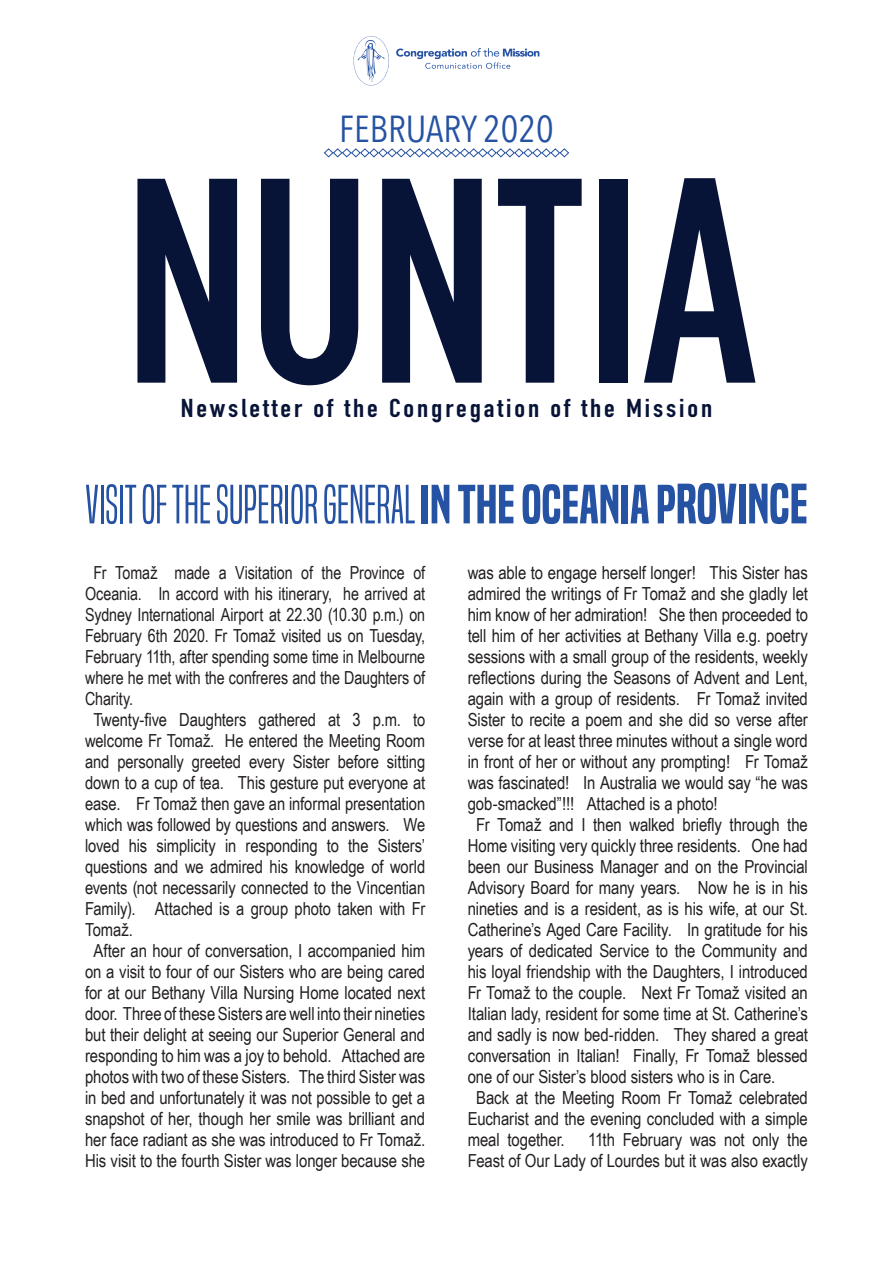
<style>
.page{position:relative;width:893px;height:1263px;background:#fff}
.page>*{position:absolute;margin:0;border:0;box-sizing:border-box;transform-origin:0 0}
.t1{font:51px "Built Titling Lt";color:#2552a2}
.t2{font:37.5px "Avenir Next Condensed";color:#2552a2}
.t3{font:700 25.5px "DIN Condensed";letter-spacing:.1em;color:#071337;scale:1.13 1}
.t4{font:18px/21px "Arial Narrow";letter-spacing:-.005em;color:#231f20;text-align:right}
.s1{font-family:"Built Titling Sb"}
.s2{font-family:"Built Titling Sb";font-size:52.5px}
</style>
<div class="page">
<svg style="left:323px;top:148px;width:247px;height:10px"></svg>
<svg style="left:137px;top:179px;width:100px;height:204px"></svg>
<svg style="left:261px;top:179px;width:97px;height:206px"></svg>
<svg style="left:382px;top:179px;width:100px;height:204px"></svg>
<svg style="left:498px;top:179px;width:84px;height:204px"></svg>
<div style="left:599px;top:179px;width:29px;height:204px;background:#071337"></div>
<svg style="left:644px;top:178px;width:111px;height:205px"></svg>
<svg style="left:396px;top:48px;width:143px;height:21px"></svg>
<svg style="left:353px;top:36px;width:36px;height:50px"></svg>
<h2 class="t2" style="left:339px;top:97px;width:216px">FEBRUARY 2020</h2>
<h3 class="t3" style="left:181px;top:391px;width:472px">Newsletter of the Congregation of the Mission</h3>
<h1 class="t1" style="left:85px;top:474px;width:724px">VISIT OF THE SUPERIOR GENERAL <span class="s1">IN THE OCEANIA P</span><span class="s2">ROVINCE</span></h1>
<p class="t4" style="left:94px;top:561px;width:333px">Fr Tomaž made a Visitation of the Province of</p>
<p class="t4" style="left:85px;top:582px;width:342px">Oceania. In accord with his itinerary, he arrived at</p>
<p class="t4" style="left:85px;top:604px;width:342px">Sydney International Airport at 22.30 (10.30 p.m.) on</p>
<p class="t4" style="left:85px;top:625px;width:342px">February 6th 2020. Fr Tomaž visited us on Tuesday,</p>
<p class="t4" style="left:85px;top:646px;width:342px">February 11th, after spending some time in Melbourne</p>
<p class="t4" style="left:85px;top:667px;width:342px">where he met with the confreres and the Daughters of</p>
<p class="t4" style="left:85px;top:688px;width:50px">Charity.</p>
<p class="t4" style="left:94px;top:708px;width:333px">Twenty-five Daughters gathered at 3 p.m. to</p>
<p class="t4" style="left:85px;top:729px;width:342px">welcome Fr Tomaž. He entered the Meeting Room</p>
<p class="t4" style="left:85px;top:751px;width:342px">and personally greeted every Sister before sitting</p>
<p class="t4" style="left:85px;top:772px;width:342px">down to a cup of tea. This gesture put everyone at</p>
<p class="t4" style="left:85px;top:793px;width:342px">ease. Fr Tomaž then gave an informal presentation</p>
<p class="t4" style="left:85px;top:814px;width:342px">which was followed by questions and answers. We</p>
<p class="t4" style="left:85px;top:835px;width:342px">loved his simplicity in responding to the Sisters’</p>
<p class="t4" style="left:85px;top:856px;width:342px">questions and we admired his knowledge of world</p>
<p class="t4" style="left:85px;top:877px;width:342px">events (not necessarily connected to the Vincentian</p>
<p class="t4" style="left:85px;top:898px;width:342px">Family). Attached is a group photo taken with Fr</p>
<p class="t4" style="left:85px;top:919px;width:49px">Tomaž.</p>
<p class="t4" style="left:94px;top:939px;width:333px">After an hour of conversation, I accompanied him</p>
<p class="t4" style="left:85px;top:960px;width:342px">on a visit to four of our Sisters who are being cared</p>
<p class="t4" style="left:85px;top:982px;width:342px">for at our Bethany Villa Nursing Home located next</p>
<p class="t4" style="left:85px;top:1003px;width:342px">door. Three of these Sisters are well into their nineties</p>
<p class="t4" style="left:85px;top:1024px;width:342px">but their delight at seeing our Superior General and</p>
<p class="t4" style="left:85px;top:1045px;width:342px">responding to him was a joy to behold. Attached are</p>
<p class="t4" style="left:85px;top:1066px;width:342px">photos with two of these Sisters. The third Sister was</p>
<p class="t4" style="left:85px;top:1087px;width:342px">in bed and unfortunately it was not possible to get a</p>
<p class="t4" style="left:85px;top:1108px;width:342px">snapshot of her, though her smile was brilliant and</p>
<p class="t4" style="left:85px;top:1129px;width:342px">her face radiant as she was introduced to Fr Tomaž.</p>
<p class="t4" style="left:85px;top:1150px;width:342px">His visit to the fourth Sister was longer because she</p>
<p class="t4" style="left:468px;top:562px;width:342px">was able to engage herself longer! This Sister has</p>
<p class="t4" style="left:468px;top:583px;width:342px">admired the writings of Fr Tomaž and she gladly let</p>
<p class="t4" style="left:468px;top:604px;width:342px">him know of her admiration! She then proceeded to</p>
<p class="t4" style="left:468px;top:625px;width:342px">tell him of her activities at Bethany Villa e.g. poetry</p>
<p class="t4" style="left:468px;top:646px;width:342px">sessions with a small group of the residents, weekly</p>
<p class="t4" style="left:468px;top:667px;width:342px">reflections during the Seasons of Advent and Lent,</p>
<p class="t4" style="left:468px;top:688px;width:342px">again with a group of residents. Fr Tomaž invited</p>
<p class="t4" style="left:468px;top:709px;width:342px">Sister to recite a poem and she did so verse after</p>
<p class="t4" style="left:468px;top:730px;width:342px">verse for at least three minutes without a single word</p>
<p class="t4" style="left:468px;top:751px;width:342px">in front of her or without any prompting! Fr Tomaž</p>
<p class="t4" style="left:468px;top:772px;width:342px">was fascinated! In Australia we would say “he was</p>
<p class="t4" style="left:468px;top:793px;width:251px">gob-smacked”!!! Attached is a photo!</p>
<p class="t4" style="left:476px;top:814px;width:333px">Fr Tomaž and I then walked briefly through the</p>
<p class="t4" style="left:468px;top:835px;width:342px">Home visiting very quickly three residents. One had</p>
<p class="t4" style="left:468px;top:856px;width:342px">been our Business Manager and on the Provincial</p>
<p class="t4" style="left:468px;top:877px;width:342px">Advisory Board for many years. Now he is in his</p>
<p class="t4" style="left:468px;top:898px;width:342px">nineties and is a resident, as is his wife, at our St.</p>
<p class="t4" style="left:468px;top:919px;width:342px">Catherine’s Aged Care Facility. In gratitude for his</p>
<p class="t4" style="left:468px;top:940px;width:342px">years of dedicated Service to the Community and</p>
<p class="t4" style="left:468px;top:961px;width:342px">his loyal friendship with the Daughters, I introduced</p>
<p class="t4" style="left:468px;top:982px;width:342px">Fr Tomaž to the couple. Next Fr Tomaž visited an</p>
<p class="t4" style="left:468px;top:1003px;width:342px">Italian lady, resident for some time at St. Catherine’s</p>
<p class="t4" style="left:468px;top:1024px;width:342px">and sadly is now bed-ridden. They shared a great</p>
<p class="t4" style="left:468px;top:1045px;width:342px">conversation in Italian! Finally, Fr Tomaž blessed</p>
<p class="t4" style="left:468px;top:1066px;width:309px">one of our Sister’s blood sisters who is in Care.</p>
<p class="t4" style="left:476px;top:1087px;width:333px">Back at the Meeting Room Fr Tomaž celebrated</p>
<p class="t4" style="left:468px;top:1108px;width:342px">Eucharist and the evening concluded with a simple</p>
<p class="t4" style="left:468px;top:1129px;width:98px">meal together.</p>
<p class="t4" style="left:468px;top:1129px;width:342px">11th February was not only the<br>Feast of Our Lady of Lourdes but it was also exactly</p>
</div>
